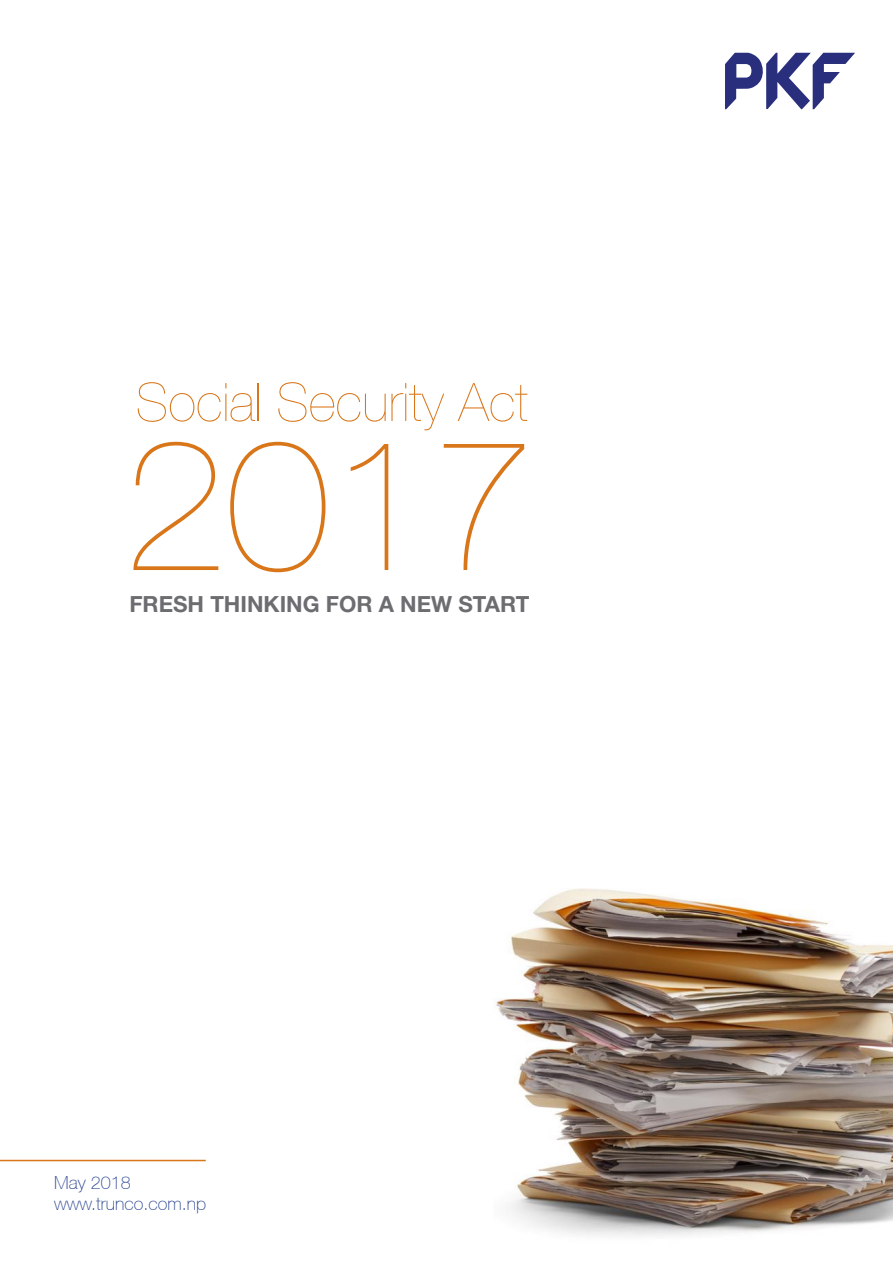
<style>
.page{position:relative;width:893px;height:1263px;background:#fff}
.page>*{position:absolute;margin:0;border:0;box-sizing:border-box;transform-origin:0 0}
.t1{font:200 185.25px "Helvetica Neue LT Std";color:#d87619}
.t2{font:200 53.1px "Helvetica Neue LT Std";color:#d87619}
.t3{font:700 22.35px "Helvetica Neue LT Std";color:#6c6d70}
.t4{font:100 18px "Helvetica Neue CE";color:#253f8e}
</style>
<div class="page">
<svg style="left:725px;top:53px;width:130px;height:57px"></svg>
<div style="left:736px;top:109px;width:53px;height:38px;background:#fff"></div>
<img style="left:494px;top:888px;width:399px;height:348px">
<hr style="left:0;top:1160px;width:206px;height:1px;background:#d87619">
<p class="t2" style="left:136px;top:371px;width:394px">Social Security Act</p>
<p class="t1" style="left:123px;top:397px;width:414px">2017</p>
<p class="t3" style="left:129px;top:590px;width:401px">FRESH THINKING FOR A NEW START</p>
<p class="t4" style="left:54px;top:1172px;width:78px">May 2018</p>
<p class="t4" style="left:54px;top:1193px;width:154px">www.trunco.com.np</p>
</div>
